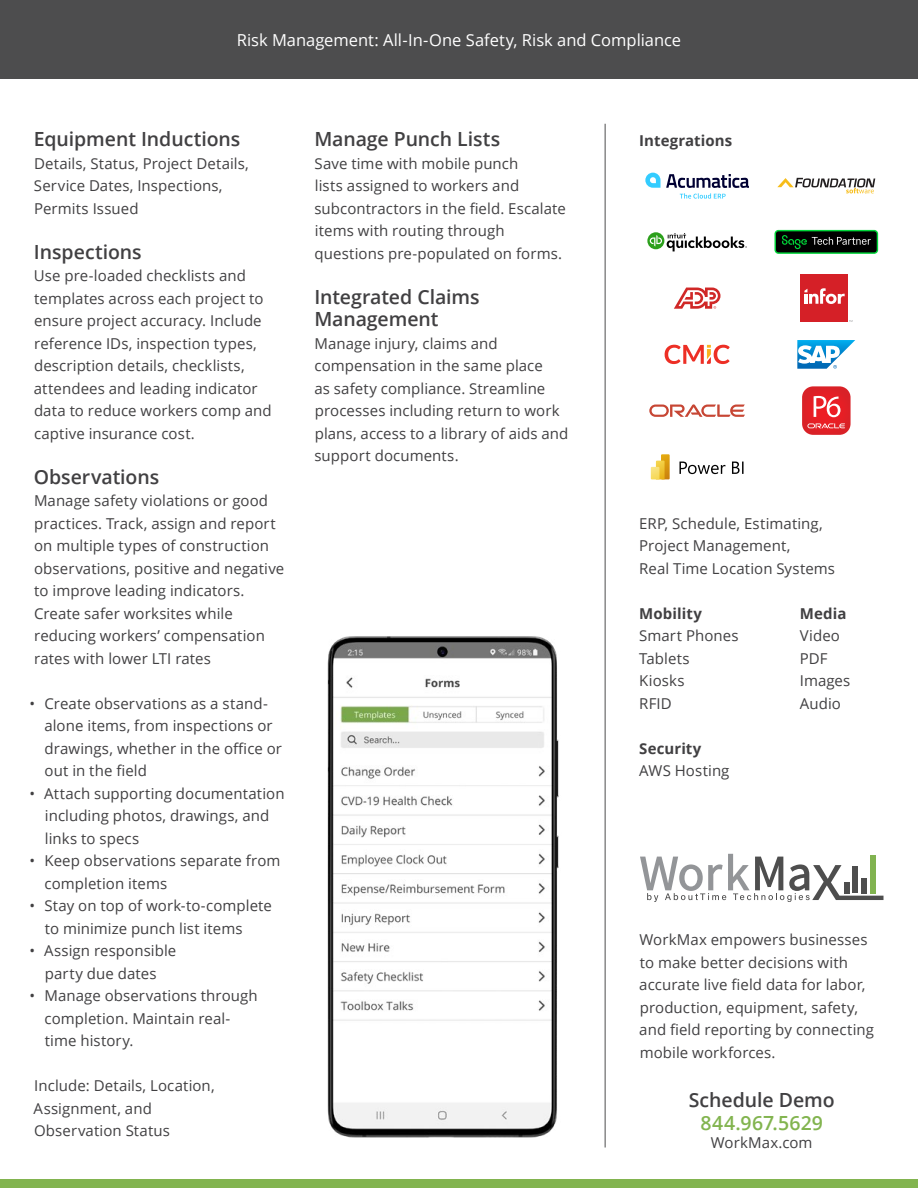
<style>
.page{position:relative;width:918px;height:1188px;background:#fff}
.page>*{position:absolute;margin:0;border:0;box-sizing:border-box;transform-origin:0 0}
.t1{font:600 19.5px/22.5px "Open Sans";letter-spacing:-.005em;color:#414042}
.t2{font:600 19.5px "Open Sans";letter-spacing:.01em;color:#82b44f}
.t3{font:16.5px "Open Sans";color:#fff}
.t4{font:15px/22.5px "Open Sans";letter-spacing:.005em;color:#414042}
.t5{font:700 15px "Open Sans";letter-spacing:.005em;color:#414042}
</style>
<div class="page">
<div style="left:0;top:1179px;width:918px;height:9px;background:#82b44f"></div>
<div style="left:0;top:0;width:918px;height:79px;background:#4d4d4e"></div>
<svg style="left:640px;top:854px;width:244px;height:48px"></svg>
<svg style="left:645px;top:173px;width:15px;height:15px"></svg>
<svg style="left:666px;top:174px;width:83px;height:25px"></svg>
<svg style="left:647px;top:232px;width:17px;height:17px"></svg>
<svg style="left:650px;top:233px;width:97px;height:18px"></svg>
<svg style="left:674px;top:288px;width:47px;height:21px"></svg>
<svg style="left:665px;top:345px;width:65px;height:19px"></svg>
<svg style="left:649px;top:404px;width:96px;height:13px"></svg>
<svg style="left:680px;top:462px;width:64px;height:12px"></svg>
<svg style="left:651px;top:454px;width:19px;height:25px"></svg>
<svg style="left:777px;top:178px;width:98px;height:15px"></svg>
<svg style="left:775px;top:230px;width:103px;height:24px;background:#0f3318"></svg>
<div style="left:800px;top:274px;width:48px;height:48px;background:#d52027"></div>
<svg style="left:804px;top:288px;width:41px;height:16px"></svg>
<svg style="left:797px;top:340px;width:58px;height:29px"></svg>
<svg style="left:802px;top:386px;width:49px;height:49px;background:#e64a4f"></svg>
<hr style="left:605px;top:124px;width:1px;height:1024px;background:#4d4d4e">
<img style="left:327px;top:636px;width:232px;height:502px">
<p class="t3" style="left:237px;top:28px;width:446px">Risk Management: All-In-One Safety, Risk and Compliance</p>
<h1 class="t1" style="left:34px;top:128px;width:208px">Equipment Inductions</h1>
<p class="t4" style="left:34px;top:152px;width:217px">Details, Status, Project Details,<br>Service Dates, Inspections,<br>Permits Issued</p>
<h1 class="t1" style="left:34px;top:240px;width:109px">Inspections</h1>
<p class="t4" style="left:34px;top:264px;width:240px">Use pre-loaded checklists and templates across each project to ensure project accuracy. Include reference IDs, inspection types, description details, checklists, attendees and leading indicator data to reduce workers comp and captive insurance cost.</p>
<h1 class="t1" style="left:34px;top:465px;width:127px">Observations</h1>
<p class="t4" style="left:34px;top:489px;width:252px">Manage safety violations or good practices. Track, assign and report on multiple types of construction observations, positive and negative to improve leading indicators.<br>Create safer worksites while reducing workers’ compensation rates with lower LTI rates</p>
<p class="t4" style="left:44px;top:692px;width:239px;text-indent:-15px">• Create observations as a stand&shy;alone items, from inspections or drawings, whether in the office or out in the field</p>
<p class="t4" style="left:45px;top:782px;width:241px;text-indent:-15px">• Attach supporting documentation including photos, drawings, and links to specs</p>
<p class="t4" style="left:45px;top:849px;width:237px;text-indent:-15px">• Keep observations separate from completion items</p>
<p class="t4" style="left:45px;top:894px;width:229px;text-indent:-15px">• Stay on top of work-to-complete to minimize punch list items</p>
<p class="t4" style="left:29px;top:939px;width:148px;text-align:center">• Assign responsible party due dates</p>
<p class="t4" style="left:45px;top:984px;width:215px;text-indent:-15px">• Manage observations through completion. Maintain real&shy;time history.</p>
<p class="t4" style="left:34px;top:1074px;width:183px">Include: Details, Location,<br>Assignment, and<br>Observation Status</p>
<h1 class="t1" style="left:314px;top:128px;width:187px">Manage Punch Lists</h1>
<p class="t4" style="left:314px;top:152px;width:253px">Save time with mobile punch<br>lists assigned to workers and subcontractors in the field. Escalate items with routing through questions pre-populated on forms.</p>
<h1 class="t1" style="left:314px;top:285px;width:167px">Integrated Claims<br>Management</h1>
<p class="t4" style="left:314px;top:332px;width:255px">Manage injury, claims and compensation in the same place<br>as safety compliance. Streamline processes including return to work plans, access to a library of aids and support documents.</p>
<p class="t5" style="left:639px;top:130px;width:94px">Integrations</p>
<p class="t4" style="left:639px;top:512px;width:197px">ERP, Schedule, Estimating,<br>Project Management,<br>Real Time Location Systems</p>
<p class="t5" style="left:639px;top:603px;width:64px">Mobility</p>
<p class="t4" style="left:639px;top:624px;width:101px">Smart Phones<br>Tablets<br>Kiosks<br>RFID</p>
<p class="t5" style="left:639px;top:738px;width:64px">Security</p>
<p class="t4" style="left:639px;top:759px;width:92px">AWS Hosting</p>
<p class="t5" style="left:800px;top:603px;width:48px">Media</p>
<p class="t4" style="left:800px;top:624px;width:52px">Video<br>PDF<br>Images<br>Audio</p>
<p class="t4" style="left:639px;top:928px;width:236px">WorkMax empowers businesses to make better decisions with accurate live field data for labor, production, equipment, safety, and field reporting by connecting mobile workforces.</p>
<h1 class="t1" style="left:689px;top:1088px;width:148px">Schedule Demo</h1>
<h1 class="t2" style="left:700px;top:1109px;width:124px">844.967.5629</h1>
<p class="t4" style="left:711px;top:1130px;width:103px">WorkMax.com</p>
</div>
